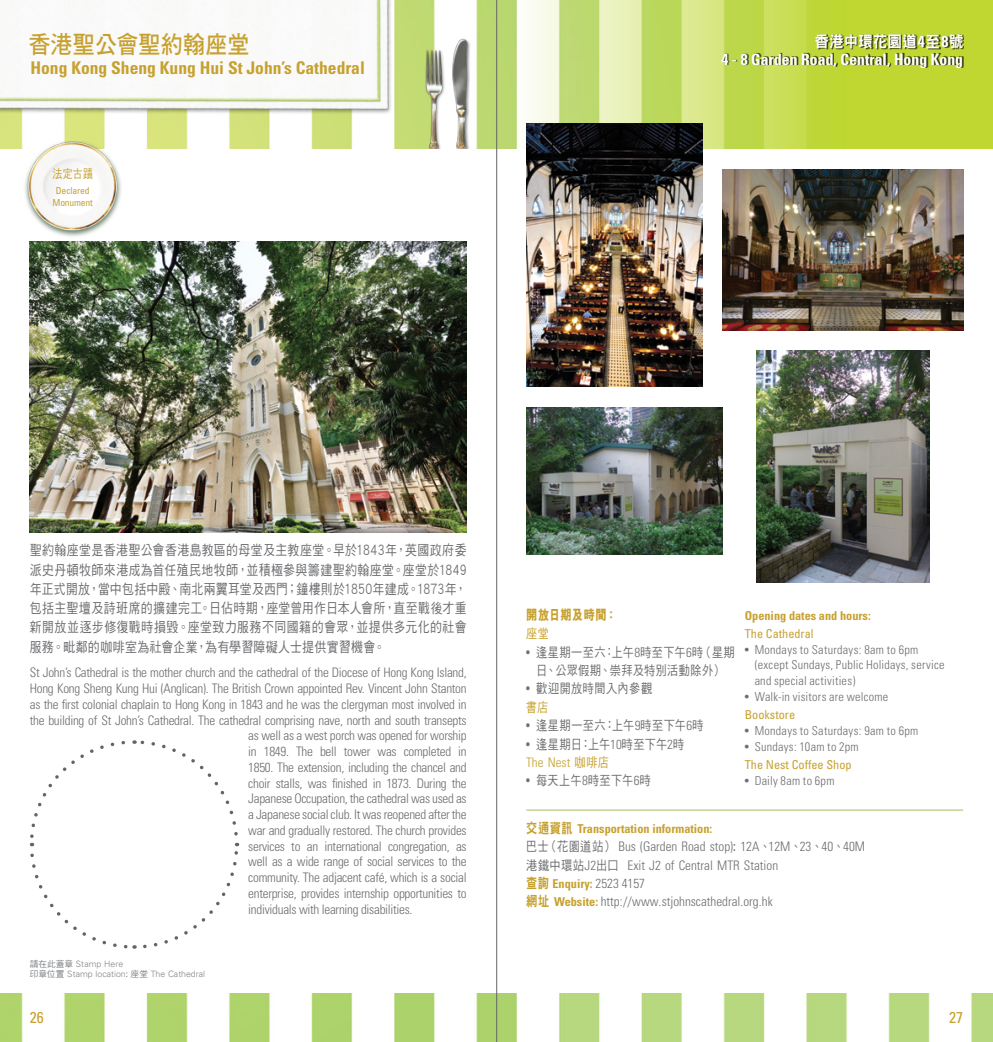
<style>
.page{position:relative;width:993px;height:1042px;background:#fff}
.page>*{position:absolute;margin:0;border:0;box-sizing:border-box;transform-origin:0 0}
.t1{font:24.5px "DF Hei HK W7";letter-spacing:.005em;color:#c7a12f;scale:.9 1}
.t2{font:700 condensed 17.5px "Univers";color:#c7a12f}
.t3{font:700 condensed 15.75px "Univers";color:#fff}
.t4{font:15.75px "DF Hei HK W9";letter-spacing:.03em;color:#fff;scale:.9 1}
.t5{font:condensed 15.75px "Univers";color:#c7a12f}
.t6{font:14px/19.2px "DF Hei HK W5";letter-spacing:.03em;color:#6d6e71;text-align:justify;scale:.85 1}
.t7{font:800 14px "M Hei";letter-spacing:.045em;color:#c7a12f;scale:.8 1}
.t8{font:300 condensed 13.12px "Univers";letter-spacing:-.02em;color:#6d6e71}
.t9{font:300 condensed 13.12px/18.4px "Univers";color:#6d6e71}
.t10{font:13.12px/18.4px "DF Hei HK W5";letter-spacing:.035em;color:#6d6e71;text-align:center;scale:.85 1}
.t11{font:300 condensed 13.12px "Univers";color:#c7a12f}
.t12{font:13.12px "DF Hei HK W5";color:#c7a12f;scale:.85 1}
.t13{font:300 condensed 12.25px/15.8px "Univers";letter-spacing:.02em;color:#6d6e71}
.t14{font:700 condensed 12.25px "Univers";color:#c7a12f}
.t15{font:condensed 12.25px "Univers";color:#c7a12f}
.t16{font:12.25px "DF Hei HK W5";color:#c7a12f;scale:.8 1}
.t17{font:condensed 9.62px/11.5px "Univers";letter-spacing:-.025em;color:#c7a12f;text-align:center}
.t18{font:300 8.75px/10.5px "Univers";color:#808285}
.s1{font-family:"Univers";font-weight:700;font-stretch:condensed}
.s2{font-family:"DF Hei HK W5";font-weight:400}
.s3{font-family:"Univers";font-stretch:condensed}
.s4{font-family:"Univers";font-weight:300;font-stretch:condensed}
.s5{color:#c7a12f}
.s6{font-family:"DF Hei HK W5";font-weight:400;font-stretch:normal}
.s7{font-weight:400}
.s8{font-weight:400;color:#c7a12f}
.s9{font-family:"DF Hei HK W9";font-weight:400;font-stretch:normal;font-size:14px}
.s10{font-weight:300;font-size:13.12px;color:#6d6e71}
.s11{font-family:"DF Hei HK W9";font-weight:400;font-stretch:normal;font-size:14px;color:#c7a12f}
.s12{font-weight:700;font-size:12.25px;color:#c7a12f}
</style>
<div class="page">
<img style="left:0;top:0;width:992px;height:1042px">
<img style="left:0;top:0;width:459px;height:134px">
<svg style="left:495px;top:0;width:497px;height:150px;background:#c9de66"></svg>
<img style="left:421px;top:12px;width:51px;height:138px">
<div style="left:0;top:150px;width:992px;height:842px;background:#fff"></div>
<hr style="left:496px;top:0;width:1px;height:1042px;background:#636466">
<img style="left:30px;top:241px;width:436px;height:292px">
<hr style="left:526px;top:809px;width:436px;height:1px;background:#9fc162">
<div style="left:722px;top:34px;width:241px;height:34px;background:#000;opacity:.75"></div>
<img style="left:526px;top:123px;width:175px;height:264px">
<img style="left:756px;top:351px;width:173px;height:231px">
<img style="left:722px;top:170px;width:240px;height:160px">
<img style="left:526px;top:407px;width:196px;height:148px">
<img style="left:18px;top:141px;width:108px;height:96px">
<svg style="left:29px;top:740px;width:211px;height:209px"></svg>
<h1 class="t1" style="left:28px;top:31px;width:247px">香港聖公會聖約翰座堂</h1>
<h2 class="t2" style="left:30px;top:57px;width:336px">Hong Kong Sheng Kung Hui St John’s Cathedral</h2>
<p class="t16" style="left:52px;top:167px;width:52px">法定古蹟</p>
<p class="t17" style="left:52px;top:185px;width:42px">Declared<br>Monument</p>
<p class="t4" style="left:814px;top:33px;width:166px">香港中環花園道<span class="s1">4</span>至<span class="s1">8</span>號</p>
<p class="t3" style="left:721px;top:49px;width:243px">4 - 8 Garden Road, Central, Hong Kong</p>
<p class="t6" style="left:30px;top:540px;width:515px">聖約翰座堂是香港聖公會香港島教區的母堂及主教座堂。早於1843年，英國政府委派史丹頓牧師來港成為首任殖民地牧師，並積極參與籌建聖約翰座堂。座堂於1849年正式開放，當中包括中殿、南北兩翼耳堂及西門；鐘樓則於1850年建成。1873年，包括主聖壇及詩班席的擴建完工。日佔時期，座堂曾用作日本人會所，直至戰後才重新開放並逐步修復戰時損毀。座堂致力服務不同國籍的會眾，並提供多元化的社會服務。毗鄰的咖啡室為社會企業，為有學習障礙人士提供實習機會。</p>
<p class="t8" style="left:30px;top:665px;width:438px">St John’s Cathedral is the mother church and the cathedral of the Diocese of Hong Kong Island,</p>
<p class="t8" style="left:30px;top:680px;width:438px">Hong Kong Sheng Kung Hui (Anglican). The British Crown appointed Rev. Vincent John Stanton</p>
<p class="t8" style="left:30px;top:696px;width:438px">as the first colonial chaplain to Hong Kong in 1843 and he was the clergyman most involved in</p>
<p class="t8" style="left:30px;top:712px;width:438px">the building of St John’s Cathedral. The cathedral comprising nave, north and south transepts</p>
<p class="t8" style="left:248px;top:728px;width:220px">as well as a west porch was opened for worship</p>
<p class="t8" style="left:248px;top:743px;width:220px">in 1849. The bell tower was completed in</p>
<p class="t8" style="left:248px;top:759px;width:220px">1850. The extension, including the chancel and</p>
<p class="t8" style="left:248px;top:775px;width:220px">choir stalls, was finished in 1873. During the</p>
<p class="t8" style="left:248px;top:791px;width:220px">Japanese Occupation, the cathedral was used as</p>
<p class="t8" style="left:248px;top:806px;width:220px">a Japanese social club. It was reopened after the</p>
<p class="t8" style="left:248px;top:822px;width:220px">war and gradually restored. The church provides</p>
<p class="t8" style="left:248px;top:838px;width:220px">services to an international congregation, as</p>
<p class="t8" style="left:248px;top:854px;width:220px">well as a wide range of social services to the</p>
<p class="t8" style="left:248px;top:869px;width:220px">community. The adjacent café, which is a social</p>
<p class="t8" style="left:248px;top:885px;width:220px">enterprise, provides internship opportunities to</p>
<p class="t8" style="left:248px;top:901px;width:166px">individuals with learning disabilities.</p>
<p class="t18" style="left:30px;top:958px;width:177px"><span class="s2">請在此蓋章</span> Stamp Here<br><span class="s2">印章位置</span> Stamp location<span class="s2">: 座堂</span> The Cathedral</p>
<p class="t7" style="left:526px;top:607px;width:115px">開放日期及時間：</p>
<p class="t12" style="left:526px;top:626px;width:28px">座堂</p>
<p class="t10" style="left:526px;top:642px;width:247px"><span class="s3">•</span> 逢星期一至六：上午<span class="s4">8</span>時至下午<span class="s4">6</span>時（星期日、公眾假期、崇拜及特別活動除外）</p>
<p class="t10" style="left:525px;top:679px;width:150px;text-align:left"><span class="s3">•</span> 歡迎開放時間入內參觀<span class="s5">書店</span></p>
<p class="t10" style="left:526px;top:716px;width:210px"><span class="s3">•</span> 逢星期一至六：上午<span class="s4">9</span>時至下午<span class="s4">6</span>時</p>
<p class="t10" style="left:526px;top:734px;width:187px"><span class="s3">•</span> 逢星期日：上午<span class="s4">10</span>時至下午<span class="s4">2</span>時</p>
<p class="t11" style="left:526px;top:754px;width:84px">The Nest <span class="s6">咖啡店</span></p>
<p class="t10" style="left:526px;top:771px;width:148px"><span class="s3">•</span> 每天上午<span class="s4">8</span>時至下午<span class="s4">6</span>時</p>
<p class="t14" style="left:744px;top:608px;width:127px">Opening dates and hours:</p>
<p class="t15" style="left:744px;top:626px;width:70px">The Cathedral</p>
<p class="t13" style="left:754px;top:641px;width:191px;text-indent:-10px"><span class="s7">•</span> Mondays to Saturdays: 8am to 6pm (except Sundays, Public Holidays, service and special activities)</p>
<p class="t13" style="left:744px;top:687px;width:145px;line-height:18.2px"><span class="s7">•</span> Walk-in visitors are welcome<br><span class="s8">Bookstore</span></p>
<p class="t13" style="left:744px;top:722px;width:175px"><span class="s7">•</span> Mondays to Saturdays: 9am to 6pm</p>
<p class="t13" style="left:744px;top:737px;width:115px;line-height:18.2px"><span class="s7">•</span> Sundays: 10am to 2pm<br><span class="s8">The Nest Coffee Shop</span></p>
<p class="t13" style="left:744px;top:772px;width:91px"><span class="s7">•</span> Daily 8am to 6pm</p>
<p class="t14" style="left:526px;top:821px;width:187px"><span class="s9">交通資訊</span> Transportation information:</p>
<p class="t9" style="left:526px;top:837px;width:340px"><span class="s6">巴士（花園道站）</span> Bus (Garden Road stop)<span class="s6">:</span> 12A<span class="s6">、</span>12M<span class="s6">、</span>23<span class="s6">、</span>40<span class="s6">、</span>40M<span class="s6">港鐵中環站</span>J2<span class="s6">出口</span> Exit J2 of Central MTR Station</p>
<p class="t14" style="left:526px;top:876px;width:120px"><span class="s9">查詢</span> Enquiry: <span class="s10">2523 4157</span></p>
<p class="t9" style="left:526px;top:892px;width:248px"><span class="s11">網址</span> <span class="s12">Website:</span> http://www.stjohnscathedral.org.hk</p>
<p class="t5" style="left:30px;top:1008px;width:15px">26</p>
<p class="t5" style="left:948px;top:1008px;width:15px">27</p>
</div>
